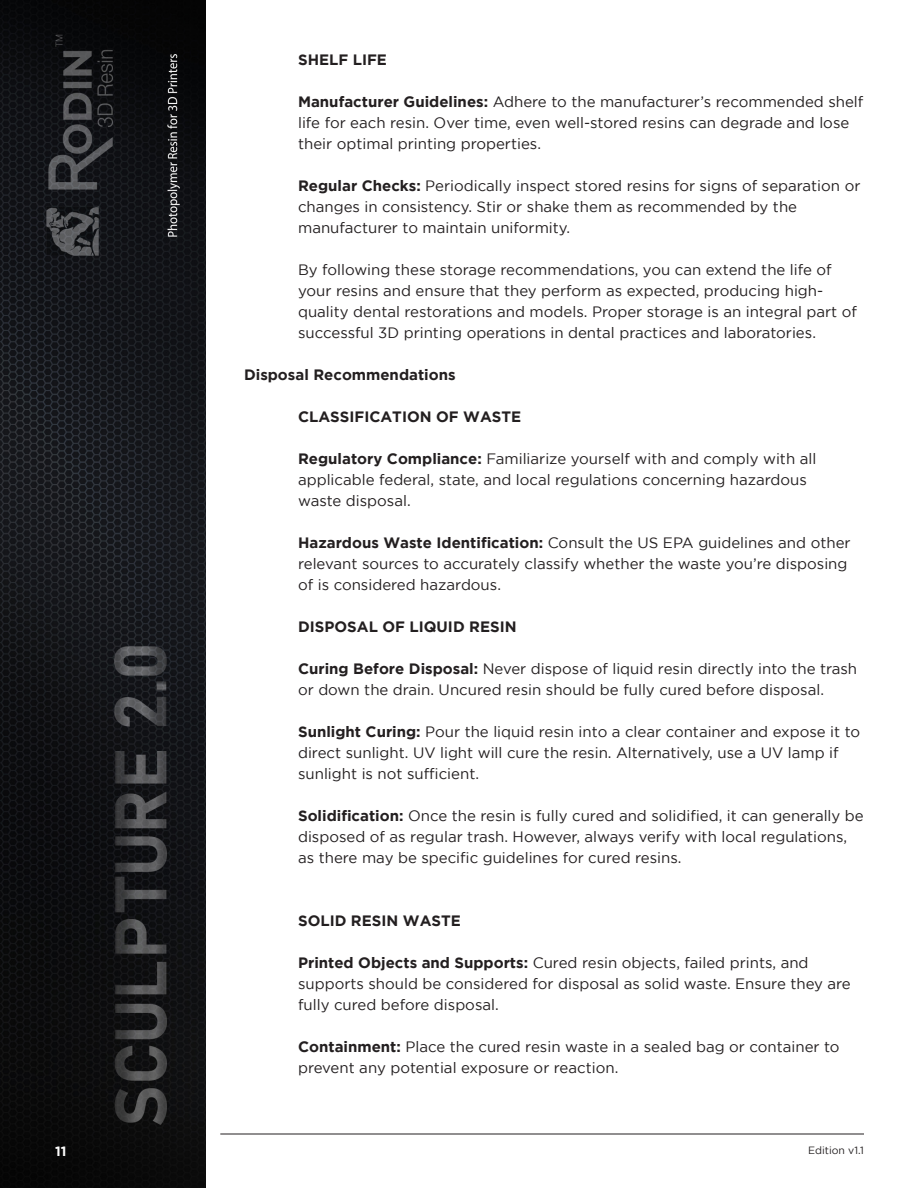
<style>
.page{position:relative;width:918px;height:1188px;background:#fff}
.page>*{position:absolute;margin:0;border:0;box-sizing:border-box;transform-origin:0 0}
.t1{font:15px "Gotham";color:#231f20}
.t2{font:700 15px "Gotham";color:#231f20}
.t3{font:700 13.5px "Gotham";color:#fff}
.t4{font:10.5px "Gotham";color:#231f20}
.s1{font-weight:700}
</style>
<div class="page">
<img style="left:0;top:0;width:205px;height:1188px">
<hr style="left:220px;top:1134px;width:644px;height:1px;background:#231f20">
<p class="t3" style="left:55px;top:1143px;width:13px">11</p>
<p class="t2" style="left:298px;top:51px;width:90px">SHELF LIFE</p>
<p class="t1" style="left:298px;top:93px;width:567px"><span class="s1">Manufacturer Guidelines:</span> Adhere to the manufacturer’s recommended shelf</p>
<p class="t1" style="left:298px;top:114px;width:553px">life for each resin. Over time, even well-stored resins can degrade and lose</p>
<p class="t1" style="left:298px;top:135px;width:245px">their optimal printing properties.</p>
<p class="t1" style="left:298px;top:177px;width:564px"><span class="s1">Regular Checks:</span> Periodically inspect stored resins for signs of separation or</p>
<p class="t1" style="left:298px;top:198px;width:501px">changes in consistency. Stir or shake them as recommended by the</p>
<p class="t1" style="left:298px;top:219px;width:274px">manufacturer to maintain uniformity.</p>
<p class="t1" style="left:298px;top:261px;width:535px">By following these storage recommendations, you can extend the life of</p>
<p class="t1" style="left:298px;top:282px;width:527px">your resins and ensure that they perform as expected, producing high-</p>
<p class="t1" style="left:298px;top:303px;width:560px">quality dental restorations and models. Proper storage is an integral part of</p>
<p class="t1" style="left:298px;top:324px;width:519px">successful 3D printing operations in dental practices and laboratories.</p>
<p class="t2" style="left:244px;top:366px;width:213px">Disposal Recommendations</p>
<p class="t2" style="left:298px;top:408px;width:225px">CLASSIFICATION OF WASTE</p>
<p class="t1" style="left:298px;top:450px;width:520px"><span class="s1">Regulatory Compliance:</span> Familiarize yourself with and comply with all</p>
<p class="t1" style="left:298px;top:471px;width:510px">applicable federal, state, and local regulations concerning hazardous</p>
<p class="t1" style="left:298px;top:492px;width:114px">waste disposal.</p>
<p class="t1" style="left:298px;top:534px;width:554px"><span class="s1">Hazardous Waste Identification:</span> Consult the US EPA guidelines and other</p>
<p class="t1" style="left:298px;top:555px;width:551px">relevant sources to accurately classify whether the waste you’re disposing</p>
<p class="t1" style="left:298px;top:576px;width:204px">of is considered hazardous.</p>
<p class="t2" style="left:298px;top:618px;width:220px">DISPOSAL OF LIQUID RESIN</p>
<p class="t1" style="left:298px;top:660px;width:561px"><span class="s1">Curing Before Disposal:</span> Never dispose of liquid resin directly into the trash</p>
<p class="t1" style="left:298px;top:681px;width:527px">or down the drain. Uncured resin should be fully cured before disposal.</p>
<p class="t1" style="left:298px;top:723px;width:564px"><span class="s1">Sunlight Curing:</span> Pour the liquid resin into a clear container and expose it to</p>
<p class="t1" style="left:298px;top:744px;width:542px">direct sunlight. UV light will cure the resin. Alternatively, use a UV lamp if</p>
<p class="t1" style="left:298px;top:765px;width:183px">sunlight is not sufficient.</p>
<p class="t1" style="left:298px;top:807px;width:567px"><span class="s1">Solidification:</span> Once the resin is fully cured and solidified, it can generally be</p>
<p class="t1" style="left:298px;top:828px;width:551px">disposed of as regular trash. However, always verify with local regulations,</p>
<p class="t1" style="left:298px;top:849px;width:385px">as there may be specific guidelines for cured resins.</p>
<p class="t2" style="left:298px;top:912px;width:164px">SOLID RESIN WASTE</p>
<p class="t1" style="left:298px;top:954px;width:512px"><span class="s1">Printed Objects and Supports:</span> Cured resin objects, failed prints, and</p>
<p class="t1" style="left:298px;top:975px;width:554px">supports should be considered for disposal as solid waste. Ensure they are</p>
<p class="t1" style="left:298px;top:996px;width:202px">fully cured before disposal.</p>
<p class="t1" style="left:298px;top:1038px;width:543px"><span class="s1">Containment:</span> Place the cured resin waste in a sealed bag or container to</p>
<p class="t1" style="left:298px;top:1059px;width:322px">prevent any potential exposure or reaction.</p>
<p class="t4" style="left:808px;top:1144px;width:57px">Edition v1.1</p>
</div>
